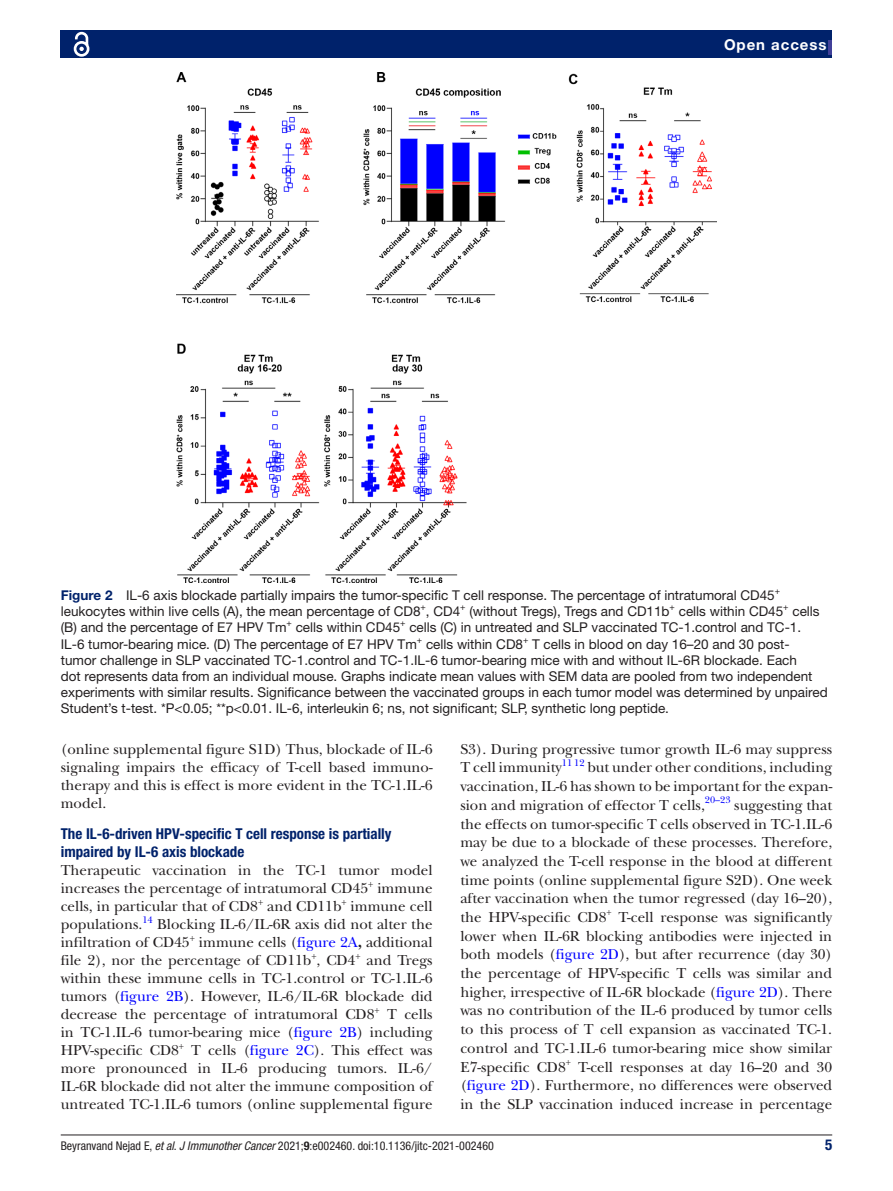
<style>
.page{position:relative;width:893px;height:1191px;background:#fff}
.page>*{position:absolute;margin:0;border:0;box-sizing:border-box;transform-origin:0 0}
.t1{font:15px/18.8px "New Baskerville";color:#231f20;text-align:justify}
.t2{font:700 condensed 15px/18px "Helvetica Neue LT Std";color:#00226b}
.t3{font:700 15px "Helvetica Neue LT Std";letter-spacing:.065em;color:#fff}
.t4{font:13.5px/16.2px "Helvetica Neue LT Std";color:#231f20}
.t5{font:condensed 12px "Helvetica Neue LT Std";color:#231f20}
.t6{font:9.9px "New Baskerville";color:#231f20}
.t7{font:9.9px "New Baskerville";color:#00f}
.t8{font:9px "Helvetica Neue LT Std";color:#231f20}
.s1{font-weight:700;color:#00226b}
.s2{color:#00f}
.s3{font-weight:700}
.s4{font-style:italic}
</style>
<div class="page">
<hr style="left:61px;top:1134px;width:771px;height:1px;background:#231f20">
<div style="left:61px;top:31px;width:771px;height:27px;background:#00226b"></div>
<hr style="left:828px;top:40px;width:4px;height:15px;background:#414099">
<svg style="left:73px;top:31px;width:17px;height:26px"></svg>
<img style="left:176px;top:73px;width:540px;height:509px">
<p class="t3" style="left:724px;top:35px;width:104px">Open access</p>
<p class="t4" style="left:61px;top:587px;width:715px"><span class="s1">Figure 2</span> IL-6 axis blockade partially impairs the tumor-specific T cell response. The percentage of intratumoral CD45</p>
<p class="t8" style="left:775px;top:585px;width:7px">+</p>
<p class="t4" style="left:61px;top:603px;width:760px">leukocytes within live cells (A), the mean percentage of CD8<sup>+</sup>, CD4<sup>+</sup> (without Tregs), Tregs and CD11b<sup>+</sup> cells within CD45<sup>+</sup> cells (B) and the percentage of E7 HPV Tm<sup>+</sup> cells within CD45</p>
<p class="t8" style="left:400px;top:618px;width:7px">+</p>
<p class="t4" style="left:61px;top:619px;width:768px;text-indent:349px">cells (C) in untreated and SLP vaccinated TC-1.control and TC-1.<br>IL-6 tumor-bearing mice. (D) The percentage of E7 HPV Tm<sup>+</sup> cells within CD8<sup>+</sup> T cells in blood on day 16–20 and 30 post&shy;tumor challenge in SLP vaccinated TC-1.control and TC-1.IL-6 tumor-bearing mice with and without IL-6R blockade. Each<br>dot represents data from an individual mouse. Graphs indicate mean values with SEM data are pooled from two independent experiments with similar results. Significance between the vaccinated groups in each tumor model was determined by unpaired Student’s t-test. *P&lt;0.05; **p&lt;0.01. IL-6, interleukin 6; ns, not significant; SLP, synthetic long peptide.</p>
<p class="t1" style="left:61px;top:740px;width:373px;line-height:18px">(online supplemental figure S1D) Thus, blockade of IL-6 signaling impairs the efficacy of T-cell based immuno&shy;therapy and this is effect is more evident in the TC-1.IL-6 model.</p>
<p class="t2" style="left:61px;top:824px;width:332px">The IL-6-driven HPV-specific T cell response is partially impaired by IL-6 axis blockade</p>
<p class="t1" style="left:61px;top:861px;width:373px;line-height:18px">Therapeutic vaccination in the TC-1 tumor model increases the percentage of intratumoral CD45<sup>+</sup> immune cells, in particular that of CD8</p>
<p class="t6" style="left:258px;top:895px;width:7px">+</p>
<p class="t1" style="left:267px;top:897px;width:76px">and CD11b</p>
<p class="t6" style="left:341px;top:895px;width:7px">+</p>
<p class="t1" style="left:351px;top:897px;width:84px">immune cell</p>
<p class="t1" style="left:61px;top:915px;width:83px">populations.</p>
<p class="t7" style="left:142px;top:913px;width:12px">14</p>
<p class="t1" style="left:61px;top:915px;width:373px;line-height:18px;text-indent:96px">Blocking IL-6/IL-6R axis did not alter the infiltration of CD45</p>
<p class="t6" style="left:190px;top:931px;width:7px">+</p>
<p class="t1" style="left:61px;top:933px;width:373px;line-height:18px;text-indent:138px">immune cells (<span class="s2">figure 2A</span><span class="s3">,</span> additional file 2), nor the percentage of CD11b , CD4</p>
<p class="t6" style="left:311px;top:949px;width:7px">+</p>
<p class="t6" style="left:355px;top:949px;width:7px">+</p>
<p class="t1" style="left:61px;top:951px;width:373px;line-height:18px;text-indent:306px">and Tregs within these immune cells in TC-1.control or TC-1.IL-6 tumors (<span class="s2">figure 2B</span>). However, IL-6/IL-6R blockade did decrease the percentage of intratumoral CD8</p>
<p class="t6" style="left:374px;top:1003px;width:7px">+</p>
<p class="t1" style="left:61px;top:1005px;width:373px;line-height:18px;text-indent:326px">T cells in TC-1.IL-6 tumor-bearing mice (<span class="s2">figure 2B</span>) including HPV-specific CD8</p>
<p class="t6" style="left:179px;top:1039px;width:7px">+</p>
<p class="t1" style="left:61px;top:1041px;width:373px;line-height:18px;text-indent:130px">T cells (<span class="s2">figure 2C</span>). This effect was more pronounced in IL-6 producing tumors. IL-6/ IL-6R blockade did not alter the immune composition of untreated TC-1.IL-6 tumors (online supplemental figure</p>
<p class="t1" style="left:460px;top:739px;width:373px">S3). During progressive tumor growth IL-6 may suppress<br>T cell immunity</p>
<p class="t7" style="left:562px;top:756px;width:24px">11 12</p>
<p class="t1" style="left:460px;top:758px;width:373px;text-indent:127px">but under other conditions, including vaccination, IL-6 has shown to be important for the expan&shy;sion and migration of effector T cells,<sup>20–23</sup> suggesting that the effects on tumor-specific T cells observed in TC-1.IL-6 may be due to a blockade of these processes. Therefore, we analyzed the T-cell response in the blood at different time points (online supplemental figure S2D). One week after vaccination when the tumor regressed (day 16–20), the HPV-specific CD8</p>
<p class="t6" style="left:606px;top:906px;width:7px">+</p>
<p class="t1" style="left:460px;top:908px;width:373px;text-indent:158px">T-cell response was significantly lower when IL-6R blocking antibodies were injected in both models (<span class="s2">figure 2D</span>), but after recurrence (day 30) the percentage of HPV-specific T cells was similar and higher, irrespective of IL-6R blockade (<span class="s2">figure 2D</span>). There was no contribution of the IL-6 produced by tumor cells to this process of T cell expansion as vaccinated TC-1. control and TC-1.IL-6 tumor-bearing mice show similar E7-specific CD8</p>
<p class="t6" style="left:566px;top:1055px;width:7px">+</p>
<p class="t1" style="left:460px;top:1057px;width:373px;text-indent:118px">T-cell responses at day 16–20 and 30 (<span class="s2">figure 2D</span>). Furthermore, no differences were observed in the SLP vaccination induced increase in percentage</p>
<p class="t5" style="left:61px;top:1138px;width:435px">Beyranvand Nejad E, <span class="s4">et al</span>. <span class="s4">J Immunother Cancer</span> 2021;<span class="s3">9</span>:e002460. doi:10.1136/jitc-2021-002460</p>
<p class="t2" style="left:825px;top:1135px;width:9px">5</p>
</div>
